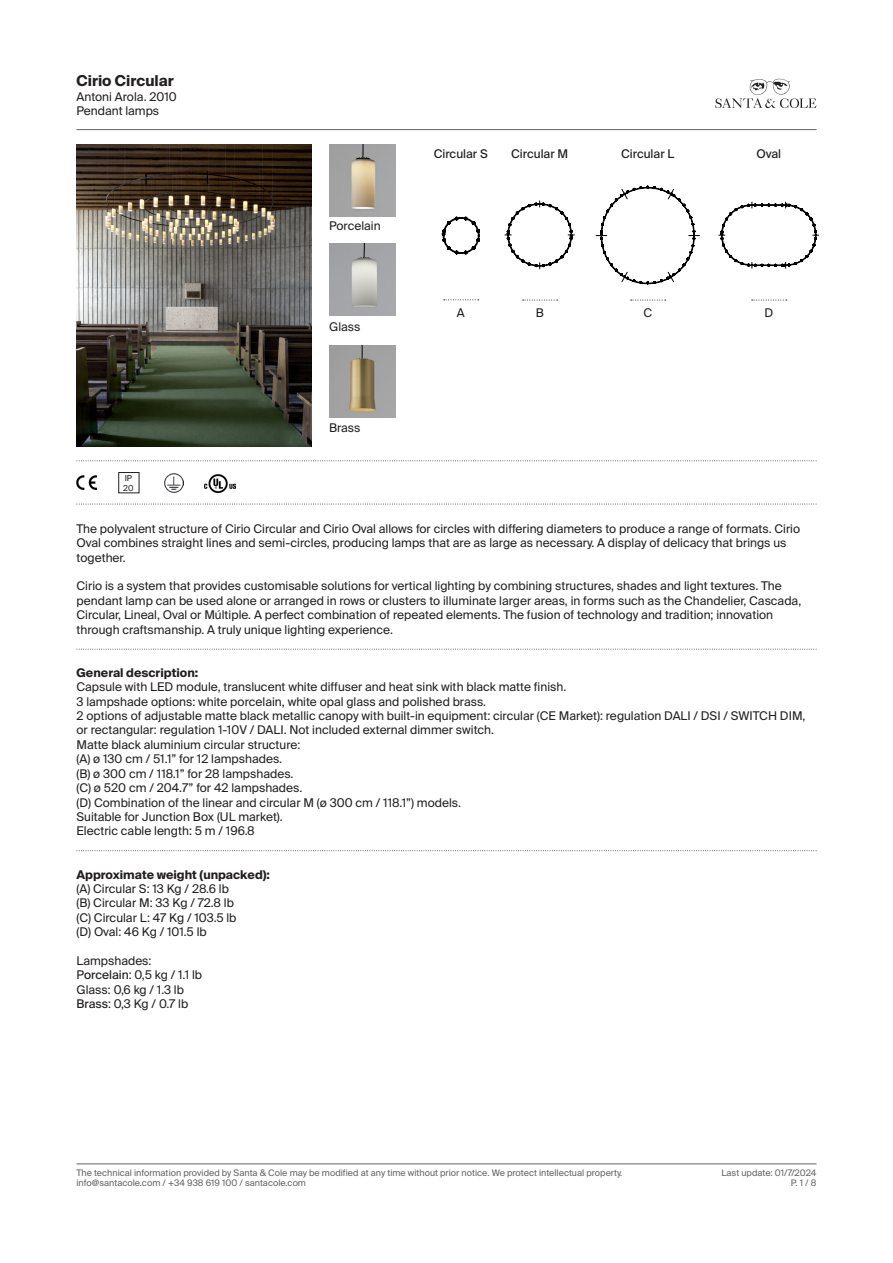
<style>
.page{position:relative;width:893px;height:1263px;background:#fff}
.page>*{position:absolute;margin:0;border:0;box-sizing:border-box;transform-origin:0 0}
.t1{font:700 15px "Suisse Intl";color:#231f20}
.t2{font:12px/14.4px "Suisse Intl";color:#231f20}
.t3{font:12px "Suisse Intl";color:#231f20}
.t4{font:700 12px "Suisse Intl";color:#231f20}
.t5{font:9px "Suisse Intl";color:#636366}
.t6{font:8.25px "Suisse Intl";color:#231f20}
.s1{font-weight:700}
.s2{font-style:inherit}
</style>
<div class="page">
<svg style="left:715px;top:79px;width:101px;height:29px"></svg>
<hr style="left:77px;top:129px;width:739px;height:1px;background:#636366">
<hr style="left:77px;top:1163px;width:739px;height:1px;background:#636366">
<svg style="left:77px;top:460px;width:740px;height:1px"></svg>
<svg style="left:77px;top:504px;width:740px;height:1px"></svg>
<svg style="left:77px;top:850px;width:740px;height:1px"></svg>
<svg style="left:77px;top:649px;width:740px;height:1px"></svg>
<img style="left:77px;top:475px;width:19px;height:14px">
<img style="left:165px;top:474px;width:18px;height:18px">
<img style="left:205px;top:474px;width:30px;height:19px">
<img style="left:77px;top:144px;width:234px;height:302px">
<img style="left:329px;top:144px;width:66px;height:72px">
<img style="left:329px;top:244px;width:66px;height:72px">
<img style="left:329px;top:346px;width:66px;height:72px">
<svg style="left:442px;top:217px;width:38px;height:37px"></svg>
<svg style="left:505px;top:201px;width:70px;height:68px"></svg>
<svg style="left:596px;top:185px;width:104px;height:100px"></svg>
<svg style="left:719px;top:202px;width:100px;height:66px"></svg>
<svg style="left:444px;top:299px;width:35px;height:1px"></svg>
<svg style="left:523px;top:300px;width:35px;height:1px"></svg>
<svg style="left:631px;top:300px;width:35px;height:1px"></svg>
<svg style="left:752px;top:300px;width:35px;height:1px"></svg>
<p class="t1" style="left:77px;top:72px;width:99px">Cirio Circular</p>
<p class="t2" style="left:77px;top:89px;width:102px">Antoni Arola. 2010<br>Pendant lamps</p>
<p class="t6" style="left:125px;top:473px;width:9px">IP</p>
<p class="t6" style="left:123px;top:483px;width:12px">20</p>
<p class="t2" style="left:329px;top:219px;width:53px">Porcelain</p>
<p class="t2" style="left:329px;top:320px;width:33px">Glass</p>
<p class="t2" style="left:329px;top:421px;width:33px">Brass</p>
<p class="t3" style="left:434px;top:147px;width:56px">Circular S</p>
<p class="t3" style="left:511px;top:147px;width:58px">Circular M</p>
<p class="t3" style="left:621px;top:147px;width:55px">Circular L</p>
<p class="t3" style="left:756px;top:147px;width:26px">Oval</p>
<p class="t2" style="left:457px;top:306px;width:9px">A</p>
<p class="t2" style="left:536px;top:306px;width:10px">B</p>
<p class="t2" style="left:643px;top:306px;width:10px">C</p>
<p class="t2" style="left:764px;top:306px;width:10px">D</p>
<p class="t2" style="left:77px;top:521px;width:725px">The polyvalent structure of Cirio Circular and Cirio Oval allows for circles with differing diameters to produce a range of formats. Cirio<br>Oval combines straight lines and semi-circles, producing lamps that are as large as necessary. A display of delicacy that brings us together.</p>
<p class="t2" style="left:77px;top:579px;width:726px">Cirio is a system that provides customisable solutions for vertical lighting by combining structures, shades and light textures. The pendant lamp can be used alone or arranged in rows or clusters to illuminate larger areas, in forms such as the Chandelier, Cascada, Circular, Lineal, Oval or Múltiple. A perfect combination of repeated elements. The fusion of technology and tradition; innovation through craftsmanship. A truly unique lighting experience.</p>
<p class="t2" style="left:77px;top:665px;width:491px"><span class="s1">General description:<br></span>Capsule with LED module, translucent white diffuser and heat sink with black matte finish.</p>
<p class="t2" style="left:77px;top:694px;width:411px">3 lampshade options: white porcelain, white opal glass and polished brass.</p>
<p class="t2" style="left:77px;top:709px;width:730px">2 options of adjustable matte black metallic canopy with built-in equipment: circular (CE Market): regulation DALI / DSI / SWITCH DIM, or rectangular: regulation 1-10V / DALI. Not included external dimmer switch.</p>
<p class="t2" style="left:77px;top:737px;width:225px">Matte black aluminium circular structure:</p>
<p class="t2" style="left:77px;top:752px;width:207px">(A) ø 130 cm / 51.1” for 12 lampshades.</p>
<p class="t2" style="left:77px;top:766px;width:218px">(B) ø 300 cm / 118.1” for 28 lampshades.</p>
<p class="t2" style="left:77px;top:781px;width:227px">(C) ø 520 cm / 204.7” for 42 lampshades.</p>
<p class="t2" style="left:77px;top:795px;width:386px">(D) Combination of the linear and circular M (ø 300 cm / 118.1”) models.</p>
<p class="t2" style="left:77px;top:809px;width:208px">Suitable for Junction Box (UL market).</p>
<p class="t2" style="left:77px;top:824px;width:180px">Electric cable length: 5 m / 196.8</p>
<p class="t4" style="left:77px;top:867px;width:195px">Approximate weight (unpacked):</p>
<p class="t2" style="left:77px;top:881px;width:154px">(A) Circular S: 13 Kg / 28.6 lb</p>
<p class="t2" style="left:77px;top:896px;width:159px">(B) Circular M: 33 Kg / 72.8 lb</p>
<p class="t2" style="left:77px;top:910px;width:161px">(C) Circular L: 47 Kg / 103.5 lb</p>
<p class="t2" style="left:77px;top:925px;width:132px">(D) Oval: 46 Kg / 101.5 lb</p>
<p class="t2" style="left:77px;top:953px;width:77px">Lampshades:</p>
<p class="t2" style="left:77px;top:968px;width:127px">P<span class="s2">orcelain</span>: 0,5 kg / 1.1 lb</p>
<p class="t2" style="left:77px;top:982px;width:109px">Glass: 0,6 kg / 1.3 lb</p>
<p class="t2" style="left:77px;top:997px;width:113px"><span class="s2">Brass</span>: 0,3 Kg / 0.7 lb</p>
<p class="t5" style="left:77px;top:1167px;width:547px">The technical information provided by Santa &amp; Cole may be modified at any time without prior notice. We protect intellectual property.</p>
<p class="t5" style="left:721px;top:1167px;width:96px">Last update: 01/7/2024</p>
<p class="t5" style="left:77px;top:1178px;width:231px">info@santacole.com / +34 938 619 100 / santacole.com</p>
<p class="t5" style="left:791px;top:1178px;width:27px">P. 1 / 8</p>
</div>
